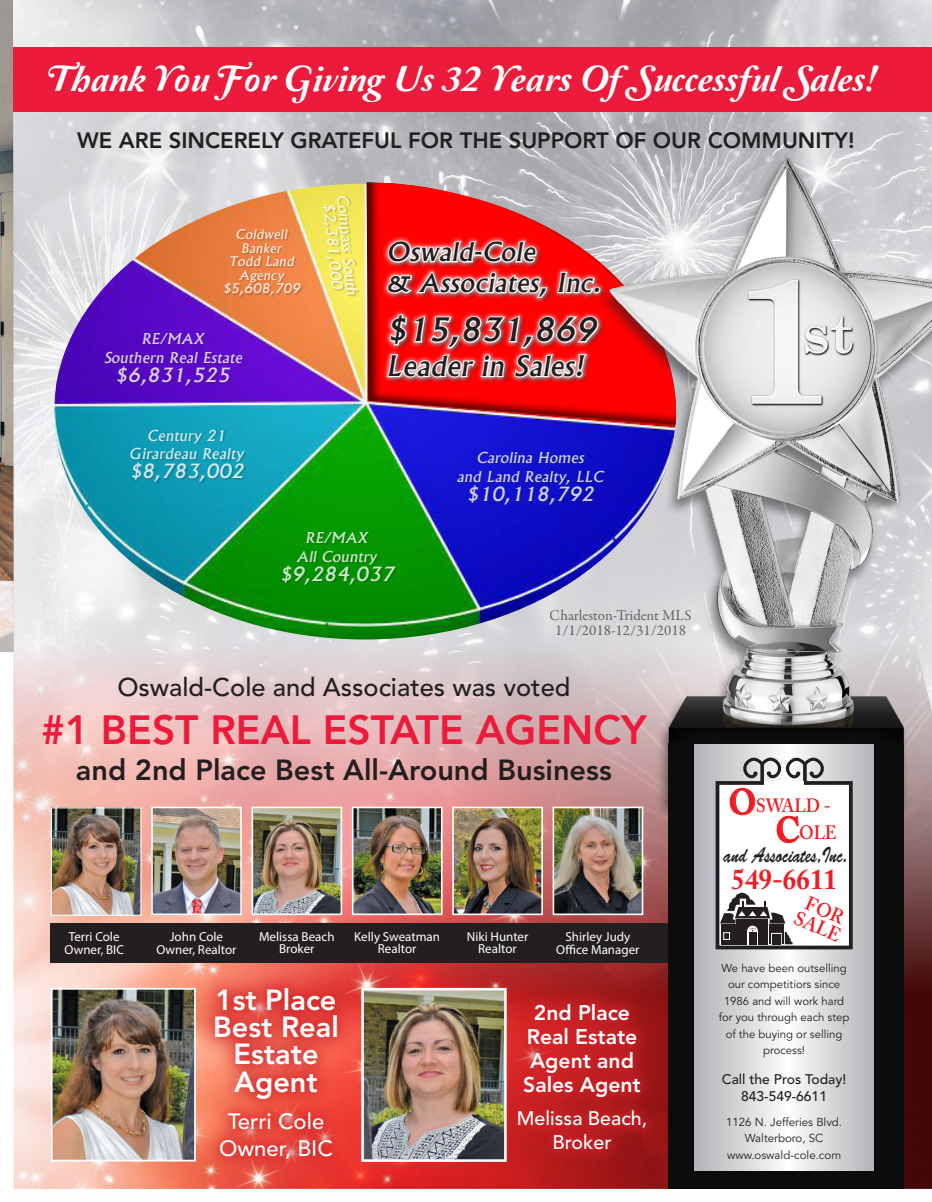
<style>
.page{position:relative;width:932px;height:1202px;background:#fff}
.page>*{position:absolute;margin:0;border:0;box-sizing:border-box;transform-origin:0 0}
.t1{font:800 40.5px "Avenir LT Std";color:#ec1b3b}
.t2{font:37.35px "Amperzand";color:#fff;scale:1.05 1}
.t3{font:italic 500 30.9px "Albertus";color:#231f20;scale:1.05 1}
.t4{font:800 28.95px "Avenir LT Std";color:#231f20}
.t5{font:800 28.95px/27.2px "Avenir LT Std";color:#fff;text-align:center}
.t6{font:700 28.65px "Adobe Caslon Pro";color:#ee1d23;scale:.95 1}
.t7{font:italic 500 27px "Albertus";color:#231f20;scale:1.05 1}
.t8{font:500 25.5px "Avenir LT Std";color:#231f20}
.t9{font:italic 500 25.05px/30.9px "Albertus";color:#231f20;scale:1.05 1}
.t10{font:800 22.05px "Avenir LT Std";color:#231f20}
.t11{font:500 22.05px/27.2px "Avenir LT Std";color:#fff;text-align:center}
.t12{font:22.05px "Brush Script Std";color:#231f20;scale:.73 1}
.t13{font:800 21.15px/24.2px "Avenir LT Std";color:#fff;text-align:center}
.t14{font:500 19.65px/24.2px "Avenir LT Std";color:#fff;text-align:center}
.t15{font:600 19.5px/17.9px "Adobe Caslon Pro";color:#ee1d23;scale:.95 1}
.t16{font:600 19.2px/27.3px "Adobe Caslon Pro";letter-spacing:-.015em;color:#ee1d23;scale:.9 1}
.t17{font:italic 500 18.75px "Albertus";color:#fff;scale:1.05 1}
.t18{font:15px/15px "Garamond Premr Pro";color:#231f20;text-align:center}
.t19{font:italic 500 14.4px/18.8px "Albertus";color:#fff;text-align:center;scale:1.05 1}
.t20{font:italic 500 14.25px/14.2px "Albertus";color:#fff;text-align:center;scale:1.05 1}
.t21{font:500 13.8px/16.4px "Avenir LT Std";color:#231f20;text-align:center}
.t22{font:13.05px/12.3px "Myriad Pro";color:#fff;text-align:center}
.t23{font:italic 500 12.75px/13.5px "Albertus";color:#fff;text-align:center;scale:1.05 1}
.t24{font:11.55px/16.4px "Avenir LT Std";color:#231f20;text-align:center}
.t25{font:11.4px/16.4px "Avenir LT Std";color:#231f20;text-align:center}
.s1{font-weight:700;font-size:35.55px}
</style>
<div class="page">
<img style="left:0;top:0;width:14px;height:651px">
<img style="left:14px;top:0;width:918px;height:1189px">
<div style="left:14px;top:47px;width:918px;height:65px;background:#ec1b3b"></div>
<img style="left:54px;top:184px;width:528px;height:424px">
<div style="left:365px;top:182px;width:312px;height:244px;background:#231f20;opacity:.75"></div>
<svg style="left:385px;top:199px;width:197px;height:203px;background:#f05454"></svg>
<div style="left:131px;top:430px;width:116px;height:54px;background:#231f20;opacity:.32"></div>
<div style="left:104px;top:333px;width:140px;height:55px;background:#231f20;opacity:.32"></div>
<div style="left:322px;top:195px;width:38px;height:102px;background:#231f20;opacity:.32"></div>
<div style="left:224px;top:230px;width:79px;height:68px;background:#231f20;opacity:.32"></div>
<div style="left:281px;top:532px;width:117px;height:55px;background:#231f20;opacity:.32"></div>
<div style="left:457px;top:452px;width:150px;height:55px;background:#231f20;opacity:.32"></div>
<img style="left:14px;top:608px;width:918px;height:580px">
<img style="left:582px;top:112px;width:350px;height:689px">
<div style="left:51px;top:923px;width:638px;height:40px;background:#231f20"></div>
<img style="left:54px;top:990px;width:139px;height:168px">
<div style="left:51px;top:987px;width:145px;height:174px;border:2px solid #fff"></div>
<div style="left:196px;top:970px;width:160px;height:206px;background:#d1232a;opacity:.86"></div>
<img style="left:365px;top:991px;width:137px;height:166px">
<div style="left:361px;top:987px;width:145px;height:174px;border:3px solid #fff"></div>
<div style="left:502px;top:987px;width:159px;height:179px;background:#d1232a;opacity:.86"></div>
<img style="left:53px;top:809px;width:86px;height:104px">
<div style="left:51px;top:807px;width:90px;height:108px;border:1px solid #fff"></div>
<img style="left:154px;top:809px;width:85px;height:103px">
<div style="left:151px;top:806px;width:91px;height:109px;border:2px solid #fff"></div>
<img style="left:254px;top:809px;width:85px;height:103px">
<div style="left:251px;top:806px;width:91px;height:109px;border:2px solid #fff"></div>
<img style="left:555px;top:809px;width:85px;height:103px">
<div style="left:552px;top:806px;width:91px;height:109px;border:2px solid #fff"></div>
<img style="left:355px;top:809px;width:84px;height:103px">
<div style="left:352px;top:806px;width:90px;height:109px;border:2px solid #fff"></div>
<img style="left:455px;top:809px;width:85px;height:103px">
<div style="left:452px;top:806px;width:91px;height:109px;border:2px solid #fff"></div>
<div style="left:668px;top:743px;width:235px;height:445px;background:#0b0c0c"></div>
<svg style="left:695px;top:744px;width:178px;height:426px;background:#d1d2d4"></svg>
<div style="left:717px;top:782px;width:134px;height:165px;background:#fff"></div>
<div style="left:721px;top:924px;width:15px;height:20px;background:#231f20"></div>
<svg style="left:769px;top:924px;width:14px;height:20px"></svg>
<div style="left:736px;top:919px;width:32px;height:25px;background:#231f20"></div>
<div style="left:723px;top:932px;width:7px;height:7px;border:1px solid #fff"></div>
<div style="left:771px;top:933px;width:10px;height:11px;border:1px solid #fff"></div>
<svg style="left:747px;top:931px;width:10px;height:13px"></svg>
<svg style="left:747px;top:925px;width:10px;height:9px"></svg>
<div style="left:772px;top:933px;width:8px;height:11px;background:#231f20"></div>
<div style="left:748px;top:931px;width:8px;height:13px;background:#231f20"></div>
<svg style="left:784px;top:931px;width:8px;height:13px"></svg>
<svg style="left:720px;top:892px;width:65px;height:31px"></svg>
<div style="left:715px;top:781px;width:137px;height:168px;border:4px solid #231f20"></div>
<svg style="left:729px;top:754px;width:102px;height:89px"></svg>
<hr style="left:763px;top:781px;width:40px;height:4px;background:#fff">
<h2 class="t2" style="left:46px;top:59px;width:791px">Thank You For Giving Us 32 Years Of Successful Sales!</h2>
<h3 class="t10" style="left:77px;top:127px;width:779px">WE ARE SINCERELY GRATEFUL FOR THE SUPPORT OF OUR COMMUNITY!</h3>
<p class="t23" style="left:222px;top:228px;width:78px">Coldwell<br>Banker<br>Todd Land<br>Agency $5,608,709</p>
<p class="t19" style="left:103px;top:329px;width:137px">RE/MAX<br>Southern Real Estate</p>
<h3 class="t17" style="left:115px;top:363px;width:114px">$6,831,525</h3>
<p class="t19" style="left:130px;top:426px;width:110px">Century 21<br>Girardeau Realty</p>
<h3 class="t17" style="left:129px;top:459px;width:114px">$8,783,002</h3>
<p class="t20" style="left:350px;top:193px;width:98px;rotate:85deg">Compass South $2,381,000</p>
<h3 class="t9" style="left:386px;top:236px;width:210px">Oswald-Cole<br>&amp; Associates, Inc.</h3>
<h3 class="t3" style="left:386px;top:311px;width:207px">$15,831,869</h3>
<h3 class="t7" style="left:386px;top:349px;width:194px">Leader in Sales!</h3>
<p class="t19" style="left:457px;top:448px;width:143px">Carolina Homes<br>and Land Realty, LLC</p>
<h3 class="t17" style="left:466px;top:482px;width:126px">$10,118,792</h3>
<p class="t19" style="left:296px;top:529px;width:78px">RE/MAX<br>All Country</p>
<h3 class="t17" style="left:279px;top:562px;width:114px">$9,284,037</h3>
<p class="t18" style="left:550px;top:608px;width:143px">Charleston-Trident MLS<br>1/1/2018-12/31/2018</p>
<h3 class="t8" style="left:117px;top:672px;width:454px">Oswald-Cole and Associates was voted</h3>
<h1 class="t1" style="left:41px;top:706px;width:607px">#1 BEST REAL ESTATE AGENCY</h1>
<h3 class="t4" style="left:76px;top:753px;width:537px">and 2nd Place Best All-Around Business</h3>
<p class="t22" style="left:65px;top:929px;width:61px;line-height:13px">Terri Cole<br>Owner, BIC</p>
<p class="t22" style="left:156px;top:929px;width:82px;line-height:13px">John Cole<br>Owner, Realtor</p>
<p class="t22" style="left:259px;top:930px;width:77px">Melissa Beach<br>Broker</p>
<p class="t22" style="left:556px;top:929px;width:85px;line-height:13.4px">Shirley Judy<br>Office Manager</p>
<p class="t22" style="left:354px;top:930px;width:87px">Kelly Sweatman<br>Realtor</p>
<p class="t22" style="left:466px;top:930px;width:63px">Niki Hunter<br>Realtor</p>
<h3 class="t5" style="left:213px;top:986px;width:127px">1st Place<br>Best Real<br>Estate<br>Agent</h3>
<h3 class="t11" style="left:219px;top:1108px;width:115px">Terri Cole<br>Owner, BIC</h3>
<h3 class="t13" style="left:523px;top:1000px;width:119px">2nd Place<br>Real Estate<br>Agent and<br>Sales Agent</h3>
<h3 class="t14" style="left:517px;top:1106px;width:132px">Melissa Beach,<br>Broker</h3>
<h3 class="t16" style="left:775px;top:791px;width:70px;text-indent:-47px"><span class="s1">O</span>SWALD -<br><span class="s1">C</span>OLE</h3>
<h3 class="t6" style="left:731px;top:862px;width:113px">549-6611</h3>
<h3 class="t15" style="left:806px;top:892px;width:53px;rotate:24deg">FOR<br>SALE</h3>
<h3 class="t12" style="left:723px;top:842px;width:171px">and Associates,Inc.</h3>
<p class="t25" style="left:718px;top:960px;width:132px">We have been outselling our competitiors since<br>1986 and will work hard for you through each step of the buying or selling process!</p>
<p class="t21" style="left:722px;top:1071px;width:126px">Call the Pros Today!<br>843-549-6611</p>
<p class="t24" style="left:726px;top:1114px;width:118px">1126 N. Jefferies Blvd.<br>Walterboro, SC www.oswald-cole.com</p>
</div>
